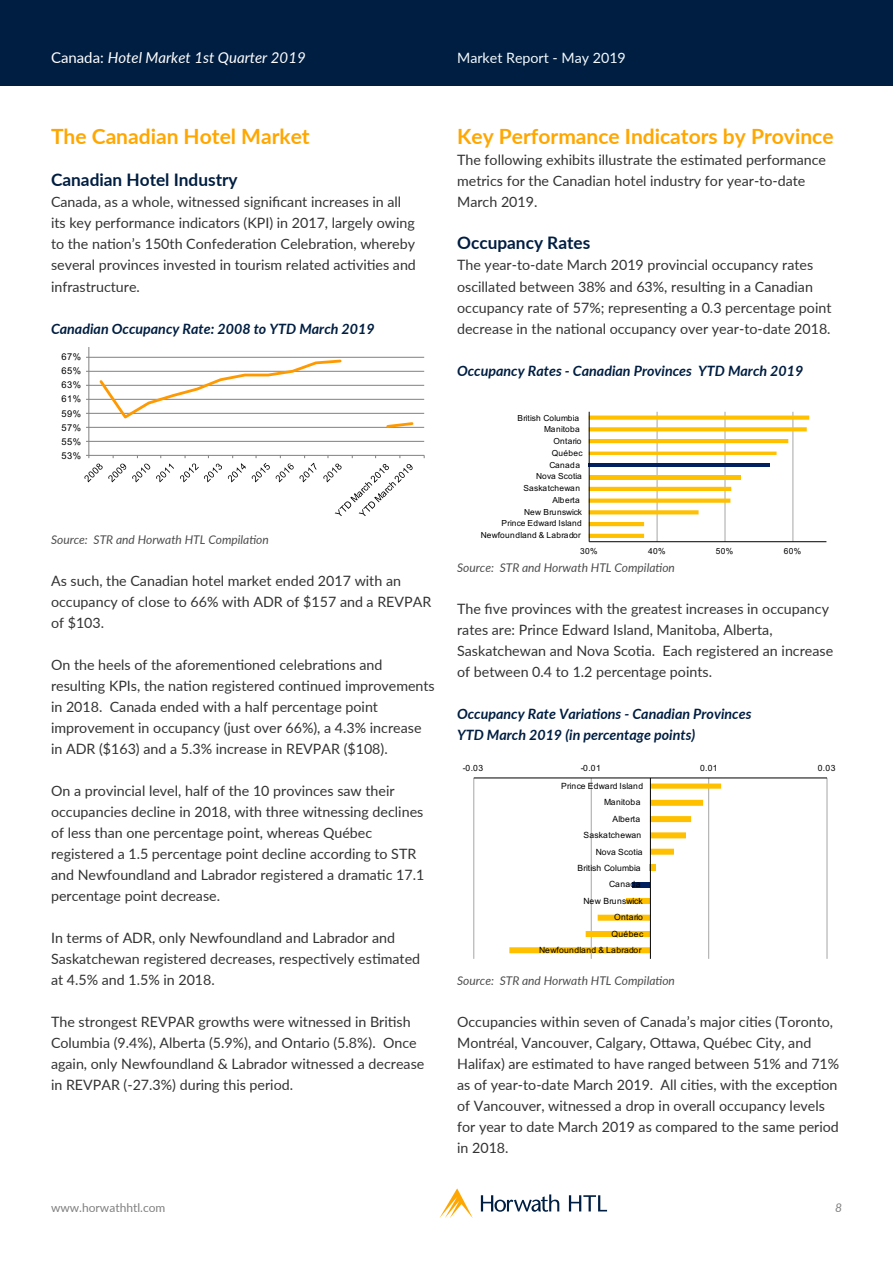
<style>
.page{position:relative;width:893px;height:1263px;background:#fff}
.page>*{position:absolute;margin:0;border:0;box-sizing:border-box;transform-origin:0 0}
.t1{font:700 21px "Lato";color:#ffa700}
.t2{font:700 17.25px "Lato";color:#001e41}
.t3{font:italic 15px "Lato";color:#fff}
.t4{font:14.25px/21px "Lato";color:#333}
.t5{font:italic 700 14.25px "Lato";color:#001e41}
.t6{font:14.25px "Lato";color:#f3fafe}
.t7{font:italic 12px "Lato";color:#4d4d4d}
.t8{font:12px "Lato";color:#808080}
.t9{font:italic 12px "Lato";color:#808080}
.t10{font:9.3px "Arial";letter-spacing:.045em;color:#000}
.t11{font:8.55px "Arial";letter-spacing:.035em;color:#000}
.t12{font:8.55px "Arial";letter-spacing:-.02em;color:#000}
.t13{font:8.55px "Arial";color:#000}
.t14{font:8.55px "Arial";letter-spacing:.01em;color:#000}
.t15{font:8.4px "Arial";letter-spacing:.035em;color:#000}
.t16{font:8.4px "Arial";letter-spacing:-.02em;color:#000}
.t17{font:8.4px "Arial";color:#000}
.t18{font:8.4px "Arial";letter-spacing:.01em;color:#000}
.s1{font-style:normal}
</style>
<div class="page">
<div style="left:0;top:0;width:893px;height:85px;background:#001e41"></div>
<hr style="left:89px;top:441px;width:335px;height:1px;background:#808080">
<hr style="left:89px;top:427px;width:335px;height:1px;background:#808080">
<hr style="left:89px;top:413px;width:335px;height:1px;background:#808080">
<hr style="left:89px;top:399px;width:335px;height:1px;background:#808080">
<hr style="left:89px;top:385px;width:335px;height:1px;background:#808080">
<hr style="left:89px;top:371px;width:335px;height:1px;background:#808080">
<hr style="left:89px;top:357px;width:335px;height:1px;background:#808080">
<hr style="left:88px;top:347px;width:1px;height:108px;background:#808080">
<hr style="left:89px;top:455px;width:335px;height:1px;background:#808080">
<svg style="left:97px;top:359px;width:318px;height:69px"></svg>
<svg style="left:84px;top:455px;width:42px;height:27px"></svg>
<svg style="left:132px;top:455px;width:18px;height:27px"></svg>
<svg style="left:156px;top:455px;width:18px;height:27px"></svg>
<svg style="left:180px;top:455px;width:42px;height:27px"></svg>
<svg style="left:228px;top:455px;width:18px;height:27px"></svg>
<svg style="left:252px;top:455px;width:18px;height:27px"></svg>
<svg style="left:276px;top:455px;width:41px;height:27px"></svg>
<svg style="left:323px;top:455px;width:90px;height:61px"></svg>
<svg style="left:439px;top:1188px;width:34px;height:30px"></svg>
<svg style="left:481px;top:1194px;width:78px;height:18px"></svg>
<svg style="left:569px;top:1195px;width:38px;height:16px"></svg>
<hr style="left:657px;top:412px;width:1px;height:130px;background:#a6a6a6">
<hr style="left:725px;top:412px;width:1px;height:130px;background:#a6a6a6">
<hr style="left:792px;top:412px;width:1px;height:130px;background:#a6a6a6">
<hr style="left:589px;top:475px;width:151px;height:4px;background:#ffc000">
<hr style="left:589px;top:463px;width:181px;height:4px;background:#002060">
<div style="left:589px;top:415px;width:220px;height:5px;background:#ffc000"></div>
<svg style="left:590px;top:427px;width:217px;height:4px"></svg>
<hr style="left:589px;top:439px;width:199px;height:4px;background:#ffc000">
<hr style="left:589px;top:452px;width:187px;height:3px;background:#ffc000">
<hr style="left:589px;top:487px;width:142px;height:4px;background:#ffc000">
<div style="left:589px;top:498px;width:141px;height:5px;background:#ffc000"></div>
<svg style="left:590px;top:510px;width:109px;height:4px"></svg>
<hr style="left:589px;top:522px;width:55px;height:4px;background:#ffc000">
<hr style="left:589px;top:534px;width:55px;height:4px;background:#ffc000">
<hr style="left:589px;top:541px;width:237px;height:1px;background:#000">
<hr style="left:589px;top:412px;width:1px;height:130px;background:#000">
<hr style="left:473px;top:778px;width:1px;height:181px;background:#a6a6a6">
<hr style="left:591px;top:778px;width:1px;height:181px;background:#a6a6a6">
<hr style="left:708px;top:778px;width:1px;height:181px;background:#a6a6a6">
<hr style="left:827px;top:778px;width:1px;height:181px;background:#a6a6a6">
<svg style="left:509px;top:783px;width:212px;height:170px"></svg>
<hr style="left:474px;top:777px;width:353px;height:1px;background:#000">
<hr style="left:650px;top:778px;width:1px;height:181px;background:#000">
<p class="t3" style="left:51px;top:47px;width:256px"><span class="s1">Canada:</span> Hotel Market 1st Quarter 2019</p>
<p class="t6" style="left:457px;top:47px;width:170px">Market Report - May 2019</p>
<p class="t1" style="left:51px;top:121px;width:260px">The Canadian Hotel Market</p>
<p class="t2" style="left:51px;top:167px;width:188px">Canadian Hotel Industry</p>
<p class="t4" style="left:51px;top:191px;width:366px">Canada, as a whole, witnessed significant increases in all its key performance indicators (KPI) in 2017, largely owing to the nation’s 150th Confederation Celebration, whereby several provinces invested in tourism related activities and infrastructure.</p>
<p class="t5" style="left:51px;top:318px;width:325px">Canadian Occupancy Rate: 2008 to YTD March 2019</p>
<p class="t10" style="left:62px;top:350px;width:21px">67%</p>
<p class="t10" style="left:62px;top:365px;width:21px">65%</p>
<p class="t10" style="left:62px;top:379px;width:21px">63%</p>
<p class="t10" style="left:62px;top:393px;width:21px">61%</p>
<p class="t10" style="left:62px;top:407px;width:21px">59%</p>
<p class="t10" style="left:62px;top:421px;width:21px">57%</p>
<p class="t10" style="left:62px;top:435px;width:21px">55%</p>
<p class="t10" style="left:62px;top:449px;width:21px">53%</p>
<p class="t7" style="left:51px;top:531px;width:219px">Source: STR and Horwath HTL Compilation</p>
<p class="t4" style="left:51px;top:569px;width:382px">As such, the Canadian hotel market ended 2017 with an occupancy of close to 66% with ADR of $157 and a REVPAR of $103.</p>
<p class="t4" style="left:51px;top:653px;width:385px">On the heels of the aforementioned celebrations and resulting KPIs, the nation registered continued improvements in 2018. Canada ended with a half percentage point improvement in occupancy (just over 66%), a 4.3% increase in ADR ($163) and a 5.3% increase in REVPAR ($108).</p>
<p class="t4" style="left:51px;top:779px;width:375px">On a provincial level, half of the 10 provinces saw their occupancies decline in 2018, with three witnessing declines of less than one percentage point, whereas Québec registered a 1.5 percentage point decline according to STR and Newfoundland and Labrador registered a dramatic 17.1 percentage point decrease.</p>
<p class="t4" style="left:51px;top:926px;width:371px">In terms of ADR, only Newfoundland and Labrador and<br>Saskatchewan registered decreases, respectively estimated at 4.5% and 1.5% in 2018.</p>
<p class="t4" style="left:51px;top:1010px;width:375px">The strongest REVPAR growths were witnessed in British Columbia (9.4%), Alberta (5.9%), and Ontario (5.8%). Once again, only Newfoundland &amp; Labrador witnessed a decrease in REVPAR (-27.3%) during this period.</p>
<p class="t1" style="left:457px;top:121px;width:378px">Key Performance Indicators by Province</p>
<p class="t4" style="left:457px;top:149px;width:371px">The following exhibits illustrate the estimated performance metrics for the Canadian hotel industry for year-to-date<br>March 2019.</p>
<p class="t2" style="left:457px;top:230px;width:135px">Occupancy Rates</p>
<p class="t4" style="left:457px;top:254px;width:376px">The year-to-date March 2019 provincial occupancy rates oscillated between 38% and 63%, resulting in a Canadian occupancy rate of 57%; representing a 0.3 percentage point decrease in the national occupancy over year-to-date 2018.</p>
<p class="t5" style="left:457px;top:360px;width:348px">Occupancy Rates - Canadian Provinces YTD March 2019</p>
<p class="t16" style="left:518px;top:412px;width:63px">British Columbia</p>
<p class="t15" style="left:544px;top:424px;width:37px">Manitoba</p>
<p class="t15" style="left:553px;top:435px;width:30px">Ontario</p>
<p class="t15" style="left:552px;top:447px;width:33px">Québec</p>
<p class="t15" style="left:549px;top:459px;width:32px">Canada</p>
<p class="t18" style="left:536px;top:471px;width:47px">Nova Scotia</p>
<p class="t15" style="left:523px;top:482px;width:58px">Saskatchewan</p>
<p class="t15" style="left:552px;top:494px;width:29px">Alberta</p>
<p class="t17" style="left:524px;top:506px;width:59px">New Brunswick</p>
<p class="t15" style="left:502px;top:518px;width:82px">Prince Edward Island</p>
<p class="t15" style="left:481px;top:529px;width:102px">Newfoundland &amp; Labrador</p>
<p class="t15" style="left:580px;top:545px;width:19px">30%</p>
<p class="t15" style="left:648px;top:545px;width:19px">40%</p>
<p class="t15" style="left:716px;top:545px;width:19px">50%</p>
<p class="t15" style="left:784px;top:545px;width:19px">60%</p>
<p class="t7" style="left:457px;top:559px;width:219px">Source: STR and Horwath HTL Compilation</p>
<p class="t4" style="left:457px;top:598px;width:378px">The five provinces with the greatest increases in occupancy rates are: Prince Edward Island, Manitoba, Alberta, Saskatchewan and Nova Scotia. Each registered an increase of between 0.4 to 1.2 percentage points.</p>
<p class="t5" style="left:457px;top:703px;width:296px">Occupancy Rate Variations - Canadian Provinces</p>
<p class="t5" style="left:457px;top:724px;width:240px">YTD March 2019 (in percentage points)</p>
<p class="t11" style="left:463px;top:762px;width:22px">-0.03</p>
<p class="t11" style="left:581px;top:762px;width:22px">-0.01</p>
<p class="t11" style="left:700px;top:762px;width:19px">0.01</p>
<p class="t11" style="left:818px;top:762px;width:19px">0.03</p>
<p class="t11" style="left:561px;top:780px;width:83px">Prince Edward Island</p>
<p class="t11" style="left:604px;top:796px;width:38px">Manitoba</p>
<p class="t11" style="left:612px;top:813px;width:29px">Alberta</p>
<p class="t11" style="left:583px;top:829px;width:59px">Saskatchewan</p>
<p class="t14" style="left:596px;top:846px;width:48px">Nova Scotia</p>
<p class="t12" style="left:578px;top:862px;width:65px">British Columbia</p>
<p class="t11" style="left:609px;top:878px;width:33px">Canada</p>
<p class="t13" style="left:584px;top:895px;width:61px">New Brunswick</p>
<p class="t11" style="left:614px;top:911px;width:30px">Ontario</p>
<p class="t11" style="left:612px;top:928px;width:33px">Québec</p>
<p class="t11" style="left:539px;top:944px;width:104px">Newfoundland &amp; Labrador</p>
<p class="t7" style="left:457px;top:972px;width:219px">Source: STR and Horwath HTL Compilation</p>
<p class="t4" style="left:457px;top:1011px;width:384px">Occupancies within seven of Canada’s major cities (Toronto, Montréal, Vancouver, Calgary, Ottawa, Québec City, and Halifax) are estimated to have ranged between 51% and 71% as of year-to-date March 2019. All cities, with the exception of Vancouver, witnessed a drop in overall occupancy levels for year to date March 2019 as compared to the same period in 2018.</p>
<p class="t8" style="left:51px;top:1199px;width:116px">www.horwathhtl.com</p>
<p class="t9" style="left:835px;top:1199px;width:8px">8</p>
</div>
